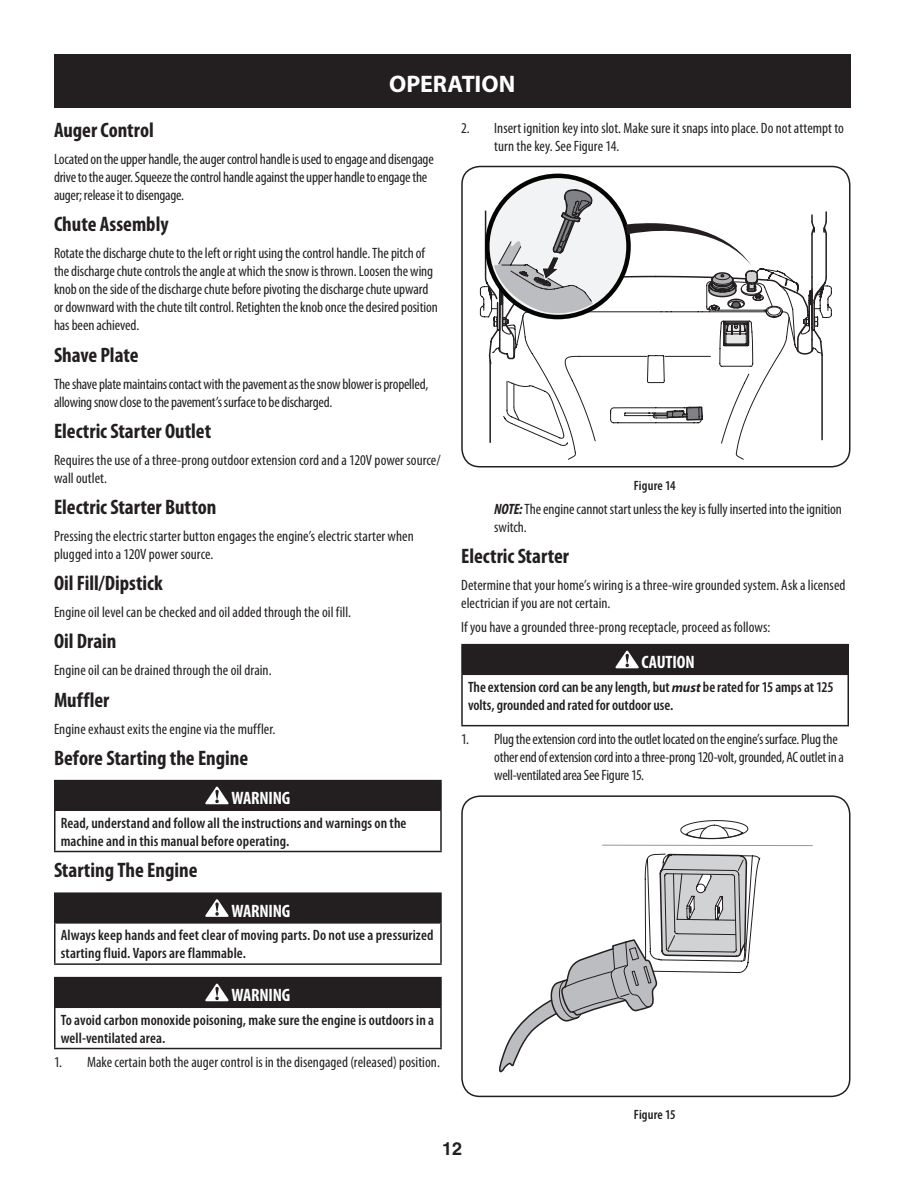
<style>
.page{position:relative;width:918px;height:1188px;background:#fff}
.page>*{position:absolute;margin:0;border:0;box-sizing:border-box;transform-origin:0 0}
.t1{font:700 24px "Myriad Pro";color:#fff}
.Heading{font:700 condensed 21px "Myriad Pro";color:#231f20}
.Warning__-_Danger{font:700 condensed 18px "Myriad Pro";letter-spacing:-.01em;color:#fff}
.t2{font:700 18px "Helvetica";color:#231f20}
.Body{font:condensed 15px/18px "Myriad Pro";letter-spacing:-.005em;color:#231f20}
.Warning_Body{font:600 condensed 15px/18px "Myriad Pro";letter-spacing:.005em;color:#231f20}
.Note__Indented{font:condensed 15px/18px "Myriad Pro";letter-spacing:-.005em;color:#231f20}
.t3{font:600 condensed 13.5px "Myriad Pro";letter-spacing:.01em;color:#231f20}
.s1{font-weight:700;font-style:italic}
.s2{font-weight:700;font-style:italic;font-stretch:normal;font-size:13.5px}
</style>
<div class="page">
<div style="left:54px;top:54px;width:796px;height:54px;background:#231f20"></div>
<div style="left:55px;top:781px;width:386px;height:29px;background:#231f20"></div>
<hr style="left:54px;top:780px;width:388px;height:1px;background:#231f20">
<hr style="left:54px;top:781px;width:2px;height:29px;background:#231f20">
<hr style="left:440px;top:781px;width:2px;height:29px;background:#231f20">
<hr style="left:54px;top:810px;width:388px;height:1px;background:#231f20">
<hr style="left:54px;top:811px;width:2px;height:40px;background:#231f20">
<hr style="left:440px;top:811px;width:2px;height:40px;background:#231f20">
<hr style="left:54px;top:851px;width:388px;height:1px;background:#231f20">
<svg style="left:205px;top:787px;width:24px;height:17px"></svg>
<div style="left:55px;top:893px;width:386px;height:30px;background:#231f20"></div>
<hr style="left:54px;top:892px;width:388px;height:2px;background:#231f20">
<hr style="left:54px;top:894px;width:2px;height:28px;background:#231f20">
<hr style="left:440px;top:894px;width:2px;height:28px;background:#231f20">
<hr style="left:54px;top:922px;width:388px;height:2px;background:#231f20">
<hr style="left:54px;top:924px;width:2px;height:39px;background:#231f20">
<hr style="left:440px;top:924px;width:2px;height:39px;background:#231f20">
<hr style="left:54px;top:963px;width:388px;height:2px;background:#231f20">
<svg style="left:205px;top:899px;width:24px;height:18px"></svg>
<div style="left:55px;top:978px;width:386px;height:29px;background:#231f20"></div>
<hr style="left:54px;top:977px;width:388px;height:1px;background:#231f20">
<hr style="left:54px;top:978px;width:2px;height:29px;background:#231f20">
<hr style="left:440px;top:978px;width:2px;height:29px;background:#231f20">
<hr style="left:54px;top:1007px;width:388px;height:1px;background:#231f20">
<hr style="left:54px;top:1008px;width:2px;height:40px;background:#231f20">
<hr style="left:440px;top:1008px;width:2px;height:40px;background:#231f20">
<hr style="left:54px;top:1048px;width:388px;height:1px;background:#231f20">
<svg style="left:205px;top:984px;width:24px;height:17px"></svg>
<svg style="left:487px;top:176px;width:142px;height:141px"></svg>
<svg style="left:480px;top:188px;width:352px;height:272px"></svg>
<div style="left:461px;top:166px;width:389px;height:301px;border:2px solid #231f20;border-radius:18px"></div>
<div style="left:462px;top:645px;width:386px;height:29px;background:#231f20"></div>
<hr style="left:461px;top:644px;width:388px;height:1px;background:#231f20">
<hr style="left:461px;top:645px;width:2px;height:29px;background:#231f20">
<svg style="left:848px;top:645px;width:1px;height:29px"></svg>
<hr style="left:461px;top:674px;width:388px;height:1px;background:#231f20">
<hr style="left:461px;top:675px;width:2px;height:50px;background:#231f20">
<hr style="left:848px;top:675px;width:1px;height:50px;background:#231f20">
<hr style="left:461px;top:725px;width:388px;height:1px;background:#231f20">
<svg style="left:615px;top:651px;width:24px;height:17px"></svg>
<svg style="left:499px;top:820px;width:314px;height:253px"></svg>
<div style="left:461px;top:795px;width:389px;height:302px;border:2px solid #231f20;border-radius:18px"></div>
<h1 class="t1" style="left:389px;top:68px;width:127px">OPERATION</h1>
<p class="Heading" style="left:54px;top:117px;width:101px">Auger Control</p>
<p class="Body" style="left:54px;top:151px;width:381px">Located on the upper handle, the auger control handle is used to engage and disengage drive to the auger. Squeeze the control handle against the upper handle to engage the auger; release it to disengage.</p>
<p class="Heading" style="left:54px;top:211px;width:116px">Chute Assembly</p>
<p class="Body" style="left:54px;top:245px;width:385px">Rotate the discharge chute to the left or right using the control handle. The pitch of the discharge chute controls the angle at which the snow is thrown. Loosen the wing knob on the side of the discharge chute before pivoting the discharge chute upward or downward with the chute tilt control. Retighten the knob once the desired position has been achieved.</p>
<p class="Heading" style="left:54px;top:342px;width:86px">Shave Plate</p>
<p class="Body" style="left:54px;top:375px;width:376px">The shave plate maintains contact with the pavement as the snow blower is propelled, allowing snow close to the pavement’s surface to be discharged.</p>
<p class="Heading" style="left:54px;top:418px;width:159px">Electric Starter Outlet</p>
<p class="Body" style="left:54px;top:451px;width:388px">Requires the use of a three-prong outdoor extension cord and a 120V power source/ wall outlet.</p>
<p class="Heading" style="left:54px;top:494px;width:164px">Electric Starter Button</p>
<p class="Body" style="left:54px;top:527px;width:361px">Pressing the electric starter button engages the engine’s electric starter when plugged into a 120V power source.</p>
<p class="Heading" style="left:54px;top:570px;width:110px">Oil Fill/Dipstick</p>
<p class="Body" style="left:54px;top:604px;width:299px">Engine oil level can be checked and oil added through the oil fill.</p>
<p class="Heading" style="left:54px;top:628px;width:64px">Oil Drain</p>
<p class="Body" style="left:54px;top:662px;width:219px">Engine oil can be drained through the oil drain.</p>
<p class="Heading" style="left:54px;top:687px;width:57px">Muffler</p>
<p class="Body" style="left:54px;top:720px;width:223px">Engine exhaust exits the engine via the muffler.</p>
<p class="Heading" style="left:54px;top:745px;width:196px">Before Starting the Engine</p>
<p class="Warning__-_Danger" style="left:231px;top:787px;width:60px">WARNING</p>
<p class="Warning_Body" style="left:61px;top:813px;width:347px">Read, understand and follow all the instructions and warnings on the machine and in this manual before operating.</p>
<p class="Heading" style="left:54px;top:857px;width:145px">Starting The Engine</p>
<p class="Warning__-_Danger" style="left:231px;top:900px;width:60px">WARNING</p>
<p class="Warning_Body" style="left:61px;top:926px;width:374px">Always keep hands and feet clear of moving parts. Do not use a pressurized starting fluid. Vapors are flammable.</p>
<p class="Warning__-_Danger" style="left:231px;top:984px;width:60px">WARNING</p>
<p class="Warning_Body" style="left:61px;top:1010px;width:375px">To avoid carbon monoxide poisoning, make sure the engine is outdoors in a well-ventilated area.</p>
<p class="Body" style="left:54px;top:1054px;width:387px">1. Make certain both the auger control is in the disengaged (released) position.</p>
<p class="Body" style="left:494px;top:119px;width:351px;text-indent:-33px">2. Insert ignition key into slot. Make sure it snaps into place. Do not attempt to turn the key. See Figure 14.</p>
<p class="t3" style="left:634px;top:477px;width:43px">Figure 14</p>
<p class="Note__Indented" style="left:494px;top:500px;width:349px"><span class="s1">NOTE:</span> The engine cannot start unless the key is fully inserted into the ignition switch.</p>
<p class="Heading" style="left:461px;top:543px;width:109px">Electric Starter</p>
<p class="Body" style="left:461px;top:576px;width:386px">Determine that your home’s wiring is a three-wire grounded system. Ask a licensed electrician if you are not certain.</p>
<p class="Body" style="left:461px;top:618px;width:311px">If you have a grounded three-prong receptacle, proceed as follows:</p>
<p class="Warning__-_Danger" style="left:642px;top:651px;width:55px">CAUTION</p>
<p class="Warning_Body" style="left:468px;top:677px;width:367px">The extension cord can be any length, but <span class="s2">must</span> be rated for 15 amps at 125 volts, grounded and rated for outdoor use.</p>
<p class="Body" style="left:494px;top:731px;width:351px;text-indent:-33px">1. Plug the extension cord into the outlet located on the engine’s surface. Plug the other end of extension cord into a three-prong 120-volt, grounded, AC outlet in a well-ventilated area See Figure 15.</p>
<p class="t3" style="left:634px;top:1107px;width:43px">Figure 15</p>
<p class="t2" style="left:442px;top:1138px;width:22px">12</p>
</div>
